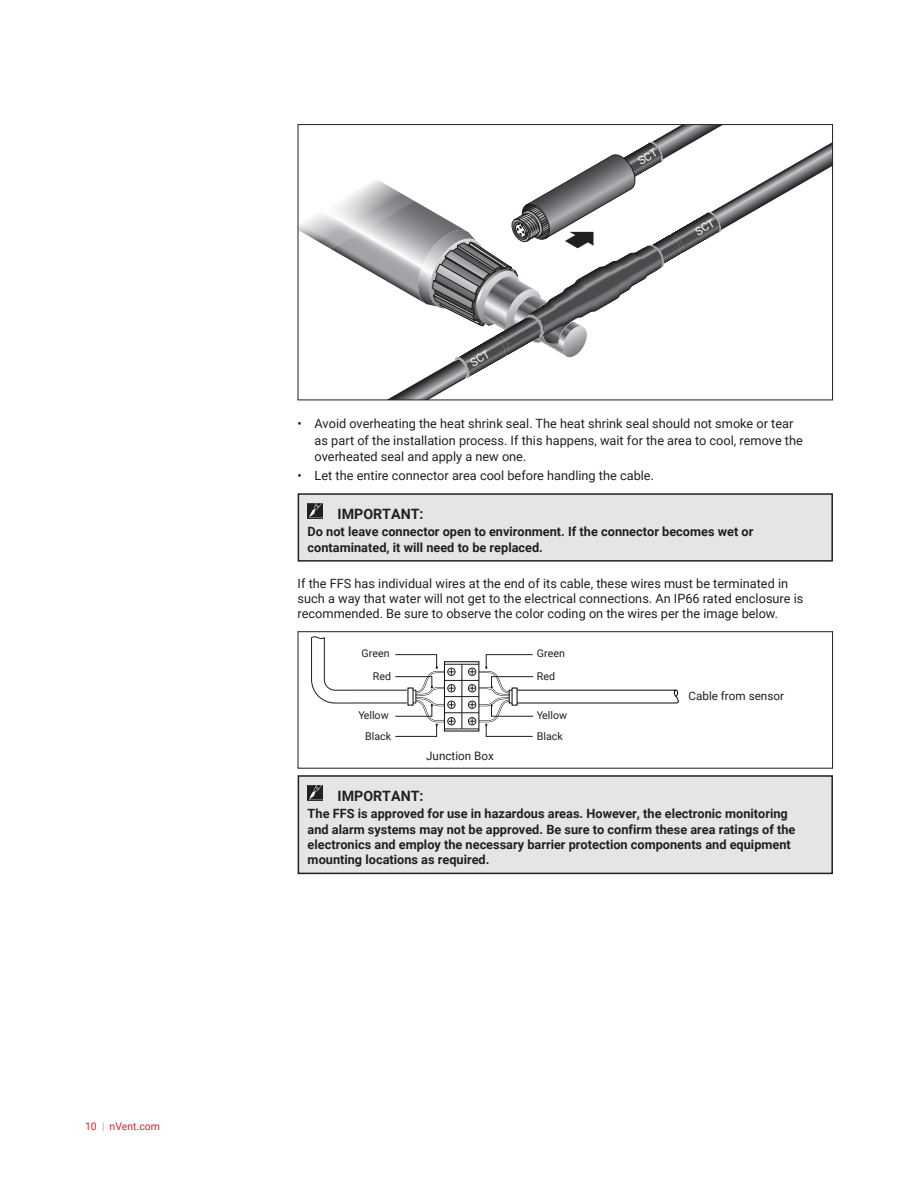
<style>
.page{position:relative;width:918px;height:1188px;background:#fff}
.page>*{position:absolute;margin:0;border:0;box-sizing:border-box;transform-origin:0 0}
.TOC2{font:700 14.25px "Roboto";color:#231f20}
.Body_text{font:12.75px/16.2px "Roboto";color:#231f20}
.TOC2-2{font:700 12.75px/15.3px "Roboto";color:#231f20}
.t1{font:11.7px "Roboto";color:#231f20}
.t2{font:10.65px/22.6px "Roboto";color:#231f20;text-align:right}
.t3{font:10.5px "Roboto";color:#db2230}
.s1{font-weight:300;color:#8f959e}
</style>
<div class="page">
<div style="left:298px;top:494px;width:534px;height:67px;background:#e5e5e8"></div>
<img style="left:308px;top:503px;width:15px;height:16px">
<div style="left:298px;top:493px;width:535px;height:69px;border:2px solid #231f20"></div>
<svg style="left:456px;top:663px;width:13px;height:66px"></svg>
<hr style="left:444px;top:680px;width:35px;height:1px;background:#201d1e">
<hr style="left:444px;top:696px;width:35px;height:1px;background:#201d1e">
<div style="left:468px;top:668px;width:8px;height:8px;border:1px solid #201d1e;border-radius:50%"></div>
<div style="left:468px;top:684px;width:8px;height:8px;border:1px solid #201d1e;border-radius:50%"></div>
<div style="left:468px;top:717px;width:8px;height:8px;border:1px solid #201d1e;border-radius:50%"></div>
<div style="left:468px;top:701px;width:8px;height:8px;border:1px solid #201d1e;border-radius:50%"></div>
<hr style="left:444px;top:712px;width:35px;height:1px;background:#201d1e">
<hr style="left:444px;top:664px;width:35px;height:1px;background:#201d1e">
<hr style="left:444px;top:729px;width:35px;height:1px;background:#201d1e">
<hr style="left:461px;top:664px;width:1px;height:65px;background:#201d1e">
<svg style="left:469px;top:654px;width:210px;height:83px"></svg>
<svg style="left:311px;top:636px;width:145px;height:101px"></svg>
<div style="left:298px;top:631px;width:535px;height:138px;border:1px solid #231f20"></div>
<div style="left:298px;top:776px;width:534px;height:97px;background:#e5e5e8"></div>
<img style="left:308px;top:785px;width:15px;height:16px">
<div style="left:298px;top:775px;width:535px;height:99px;border:2px solid #231f20"></div>
<svg style="left:298px;top:125px;width:535px;height:275px"></svg>
<p class="t3" style="left:85px;top:1119px;width:76px">10 <span class="s1">|</span> nVent.com</p>
<p class="Body_text" style="left:315px;top:415px;width:490px;text-indent:-17px">• Avoid overheating the heat shrink seal. The heat shrink seal should not smoke or tear as part of the installation process. If this happens, wait for the area to cool, remove the overheated seal and apply a new one.</p>
<p class="Body_text" style="left:298px;top:467px;width:358px">• Let the entire connector area cool before handling the cable.</p>
<p class="TOC2" style="left:338px;top:504px;width:88px">IMPORTANT:</p>
<p class="TOC2-2" style="left:308px;top:524px;width:447px">Do not leave connector open to environment. If the connector becomes wet or contaminated, it will need to be replaced.</p>
<p class="Body_text" style="left:298px;top:575px;width:507px;line-height:15.3px">If the FFS has individual wires at the end of its cable, these wires must be terminated in such a way that water will not get to the electrical connections. An IP66 rated enclosure is recommended. Be sure to observe the color coding on the wires per the image below.</p>
<p class="t2" style="left:362px;top:642px;width:31px">Green<br>Red</p>
<p class="t2" style="left:358px;top:704px;width:34px;line-height:20.9px">Yellow<br>Black</p>
<p class="t1" style="left:426px;top:747px;width:69px">Junction Box</p>
<p class="t2" style="left:537px;top:642px;width:30px;text-align:left">Green<br>Red</p>
<p class="t2" style="left:537px;top:704px;width:32px;line-height:20.9px;text-align:left">Yellow<br>Black</p>
<p class="t1" style="left:689px;top:688px;width:97px">Cable from sensor</p>
<p class="TOC2" style="left:338px;top:786px;width:88px">IMPORTANT:</p>
<p class="TOC2-2" style="left:308px;top:806px;width:489px">The FFS is approved for use in hazardous areas. However, the electronic monitoring and alarm systems may not be approved. Be sure to confirm these area ratings of the electronics and employ the necessary barrier protection components and equipment mounting locations as required.</p>
</div>
